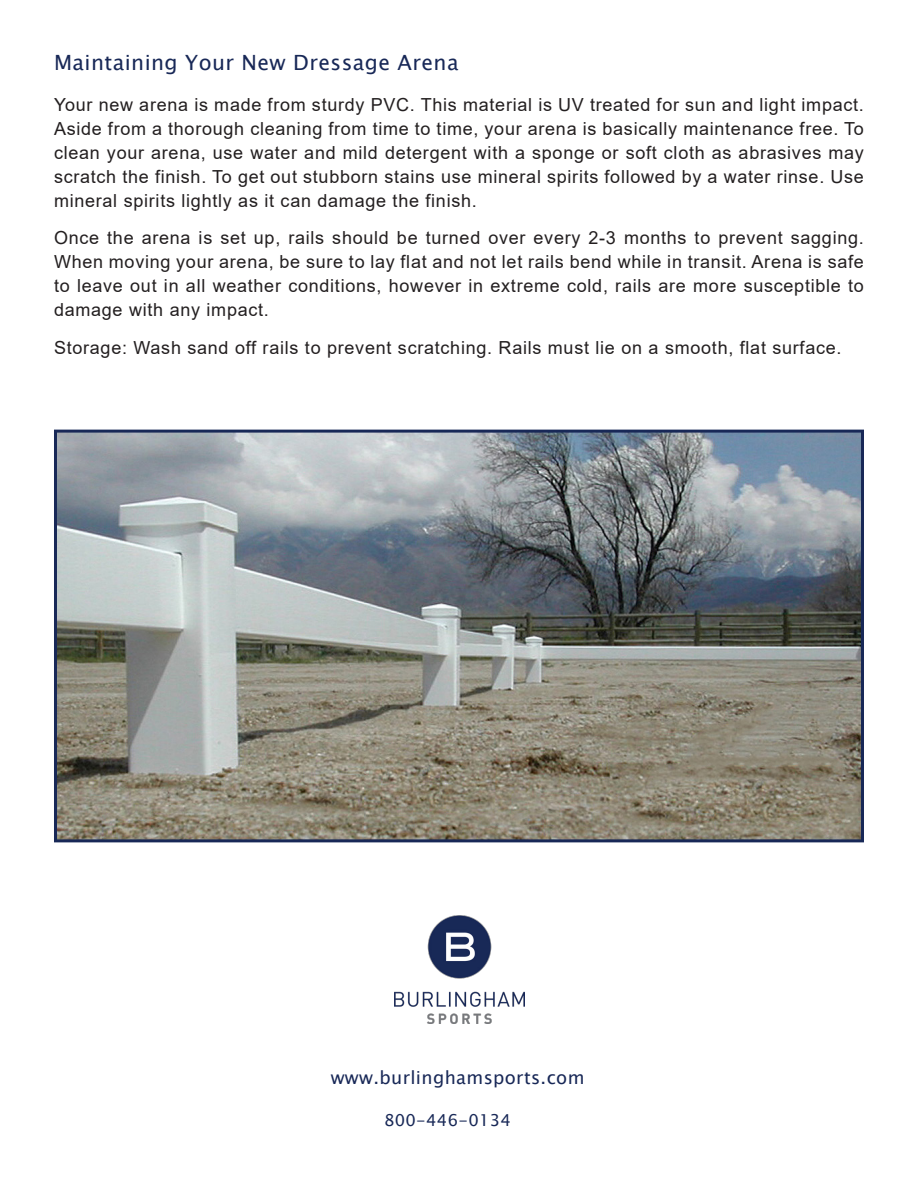
<style>
.page{position:relative;width:918px;height:1188px;background:#fff}
.page>*{position:absolute;margin:0;border:0;box-sizing:border-box;transform-origin:0 0}
.BHS_Dressage_-_subhe{font:21px "Lucida Sans Unicode";letter-spacing:.02em;color:#182857}
.t1{font:18px/24px "Arial";letter-spacing:.04em;color:#231f20;text-align:justify}
.BHS_Dressage_-_subhe-2{font:18px "Lucida Sans Unicode";letter-spacing:.02em;color:#182857}
.BHS_Dressage_-_subhe-3{font:16.5px "Lucida Sans Unicode";letter-spacing:.02em;color:#182857}
</style>
<div class="page">
<img style="left:394px;top:916px;width:130px;height:108px">
<img style="left:58px;top:434px;width:802px;height:404px">
<div style="left:54px;top:430px;width:810px;height:412px;border:3px solid #182857"></div>
<p class="BHS_Dressage_-_subhe" style="left:54px;top:46px;width:406px">Maintaining Your New Dressage Arena</p>
<p class="t1" style="left:54px;top:92px;width:811px">Your new arena is made from sturdy PVC. This material is UV treated for sun and light impact.<br>Aside from a thorough cleaning from time to time, your arena is basically maintenance free. To clean your arena, use water and mild detergent with a sponge or soft cloth as abrasives may scratch the finish. To get out stubborn stains use mineral spirits followed by a water rinse. Use mineral spirits lightly as it can damage the finish.</p>
<p class="t1" style="left:54px;top:226px;width:811px">Once the arena is set up, rails should be turned over every 2-3 months to prevent sagging.<br>When moving your arena, be sure to lay flat and not let rails bend while in transit. Arena is safe to leave out in all weather conditions, however in extreme cold, rails are more susceptible to damage with any impact.</p>
<p class="t1" style="left:54px;top:335px;width:789px">Storage: Wash sand off rails to prevent scratching. Rails must lie on a smooth, flat surface.</p>
<p class="BHS_Dressage_-_subhe-2" style="left:331px;top:1064px;width:255px">www.burlinghamsports.com</p>
<p class="BHS_Dressage_-_subhe-3" style="left:384px;top:1107px;width:129px">800-446-0134</p>
</div>
